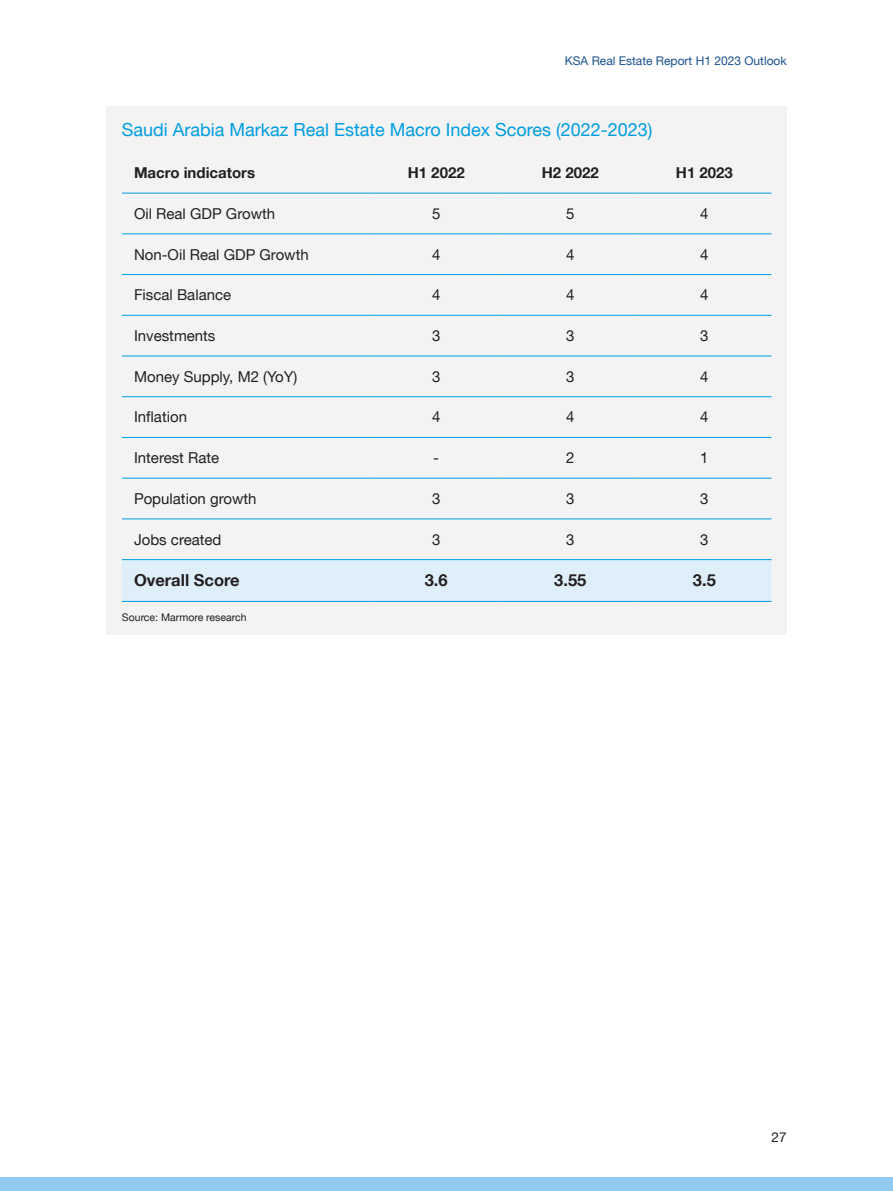
<style>
.page{position:relative;width:893px;height:1191px;background:#fff}
.page>*{position:absolute;margin:0;border:0;box-sizing:border-box;transform-origin:0 0}
.t1{font:18px "Helvetica Neue LT Arabic";color:#009de0}
.t2{font:700 16.5px "Helvetica Neue LT Arabic";color:#231f20}
.t3{font:15px "Helvetica Neue LT Arabic";color:#231f20}
.t4{font:700 15px "Helvetica Neue LT Arabic";color:#231f20}
.t5{font:13.5px "Helvetica Neue LT Arabic";color:#231f20}
.t6{font:12px "Helvetica Neue LT Arabic";color:#1a518e}
.t7{font:10.5px "Helvetica Neue LT Arabic";color:#231f20}
</style>
<div class="page">
<div style="left:0;top:1177px;width:893px;height:14px;background:#92caef"></div>
<div style="left:106px;top:106px;width:681px;height:529px;background:#f3f3f3"></div>
<div style="left:122px;top:560px;width:649px;height:41px;background:#deeffa"></div>
<hr style="left:122px;top:193px;width:247px;height:1px;background:#009de0">
<hr style="left:369px;top:193px;width:134px;height:1px;background:#009de0">
<hr style="left:503px;top:193px;width:134px;height:1px;background:#009de0">
<hr style="left:637px;top:193px;width:134px;height:1px;background:#009de0">
<hr style="left:122px;top:233px;width:247px;height:1px;background:#009de0">
<hr style="left:369px;top:233px;width:134px;height:1px;background:#009de0">
<hr style="left:503px;top:233px;width:134px;height:1px;background:#009de0">
<hr style="left:637px;top:233px;width:134px;height:1px;background:#009de0">
<hr style="left:122px;top:274px;width:247px;height:1px;background:#009de0">
<hr style="left:369px;top:274px;width:134px;height:1px;background:#009de0">
<hr style="left:503px;top:274px;width:134px;height:1px;background:#009de0">
<hr style="left:637px;top:274px;width:134px;height:1px;background:#009de0">
<hr style="left:122px;top:315px;width:247px;height:1px;background:#009de0">
<hr style="left:369px;top:315px;width:134px;height:1px;background:#009de0">
<hr style="left:503px;top:315px;width:134px;height:1px;background:#009de0">
<hr style="left:637px;top:315px;width:134px;height:1px;background:#009de0">
<hr style="left:122px;top:356px;width:247px;height:1px;background:#009de0">
<hr style="left:369px;top:356px;width:134px;height:1px;background:#009de0">
<hr style="left:503px;top:356px;width:134px;height:1px;background:#009de0">
<hr style="left:637px;top:356px;width:134px;height:1px;background:#009de0">
<hr style="left:122px;top:396px;width:247px;height:1px;background:#009de0">
<hr style="left:369px;top:396px;width:134px;height:1px;background:#009de0">
<hr style="left:503px;top:396px;width:134px;height:1px;background:#009de0">
<hr style="left:637px;top:396px;width:134px;height:1px;background:#009de0">
<hr style="left:122px;top:437px;width:247px;height:1px;background:#009de0">
<hr style="left:369px;top:437px;width:134px;height:1px;background:#009de0">
<hr style="left:503px;top:437px;width:134px;height:1px;background:#009de0">
<hr style="left:637px;top:437px;width:134px;height:1px;background:#009de0">
<hr style="left:122px;top:478px;width:247px;height:1px;background:#009de0">
<hr style="left:369px;top:478px;width:134px;height:1px;background:#009de0">
<hr style="left:503px;top:478px;width:134px;height:1px;background:#009de0">
<hr style="left:637px;top:478px;width:134px;height:1px;background:#009de0">
<hr style="left:122px;top:518px;width:247px;height:1px;background:#009de0">
<hr style="left:369px;top:518px;width:134px;height:1px;background:#009de0">
<hr style="left:503px;top:518px;width:134px;height:1px;background:#009de0">
<hr style="left:637px;top:518px;width:134px;height:1px;background:#009de0">
<hr style="left:122px;top:559px;width:247px;height:1px;background:#009de0">
<hr style="left:369px;top:559px;width:134px;height:1px;background:#009de0">
<hr style="left:503px;top:559px;width:134px;height:1px;background:#009de0">
<hr style="left:637px;top:559px;width:134px;height:1px;background:#009de0">
<hr style="left:122px;top:601px;width:247px;height:1px;background:#009de0">
<hr style="left:369px;top:601px;width:134px;height:1px;background:#009de0">
<hr style="left:503px;top:601px;width:134px;height:1px;background:#009de0">
<hr style="left:637px;top:601px;width:134px;height:1px;background:#009de0">
<p class="t6" style="left:565px;top:54px;width:223px">KSA Real Estate Report H1 2023 Outlook</p>
<p class="t1" style="left:122px;top:120px;width:532px">Saudi Arabia Markaz Real Estate Macro Index Scores (2022-2023)</p>
<p class="t4" style="left:134px;top:164px;width:123px">Macro indicators</p>
<p class="t4" style="left:408px;top:164px;width:58px">H1 2022</p>
<p class="t4" style="left:542px;top:164px;width:58px">H2 2022</p>
<p class="t4" style="left:676px;top:164px;width:58px">H1 2023</p>
<p class="t3" style="left:134px;top:205px;width:143px">Oil Real GDP Growth</p>
<p class="t3" style="left:432px;top:205px;width:10px">5</p>
<p class="t3" style="left:566px;top:205px;width:10px">5</p>
<p class="t3" style="left:700px;top:205px;width:10px">4</p>
<p class="t3" style="left:134px;top:246px;width:176px">Non-Oil Real GDP Growth</p>
<p class="t3" style="left:432px;top:246px;width:10px">4</p>
<p class="t3" style="left:566px;top:246px;width:10px">4</p>
<p class="t3" style="left:700px;top:246px;width:10px">4</p>
<p class="t3" style="left:134px;top:286px;width:99px">Fiscal Balance</p>
<p class="t3" style="left:432px;top:286px;width:10px">4</p>
<p class="t3" style="left:566px;top:286px;width:10px">4</p>
<p class="t3" style="left:700px;top:286px;width:10px">4</p>
<p class="t3" style="left:134px;top:327px;width:83px">Investments</p>
<p class="t3" style="left:432px;top:327px;width:10px">3</p>
<p class="t3" style="left:566px;top:327px;width:10px">3</p>
<p class="t3" style="left:700px;top:327px;width:10px">3</p>
<p class="t3" style="left:134px;top:368px;width:165px">Money Supply, M2 (YoY)</p>
<p class="t3" style="left:432px;top:368px;width:10px">3</p>
<p class="t3" style="left:566px;top:368px;width:10px">3</p>
<p class="t3" style="left:700px;top:368px;width:10px">4</p>
<p class="t3" style="left:134px;top:408px;width:55px">Inflation</p>
<p class="t3" style="left:432px;top:408px;width:10px">4</p>
<p class="t3" style="left:566px;top:408px;width:10px">4</p>
<p class="t3" style="left:700px;top:408px;width:10px">4</p>
<p class="t3" style="left:134px;top:449px;width:87px">Interest Rate</p>
<p class="t3" style="left:433px;top:449px;width:7px">-</p>
<p class="t3" style="left:566px;top:449px;width:10px">2</p>
<p class="t3" style="left:700px;top:449px;width:10px">1</p>
<p class="t3" style="left:134px;top:490px;width:124px">Population growth</p>
<p class="t3" style="left:432px;top:490px;width:10px">3</p>
<p class="t3" style="left:566px;top:490px;width:10px">3</p>
<p class="t3" style="left:700px;top:490px;width:10px">3</p>
<p class="t3" style="left:134px;top:530px;width:89px">Jobs created</p>
<p class="t3" style="left:432px;top:530px;width:10px">3</p>
<p class="t3" style="left:566px;top:530px;width:10px">3</p>
<p class="t3" style="left:700px;top:530px;width:10px">3</p>
<p class="t2" style="left:134px;top:571px;width:107px">Overall Score</p>
<p class="t2" style="left:425px;top:571px;width:24px">3.6</p>
<p class="t2" style="left:554px;top:571px;width:34px">3.55</p>
<p class="t2" style="left:693px;top:571px;width:24px">3.5</p>
<p class="t7" style="left:122px;top:611px;width:126px">Source: Marmore research</p>
<p class="t5" style="left:772px;top:1129px;width:17px">27</p>
</div>
